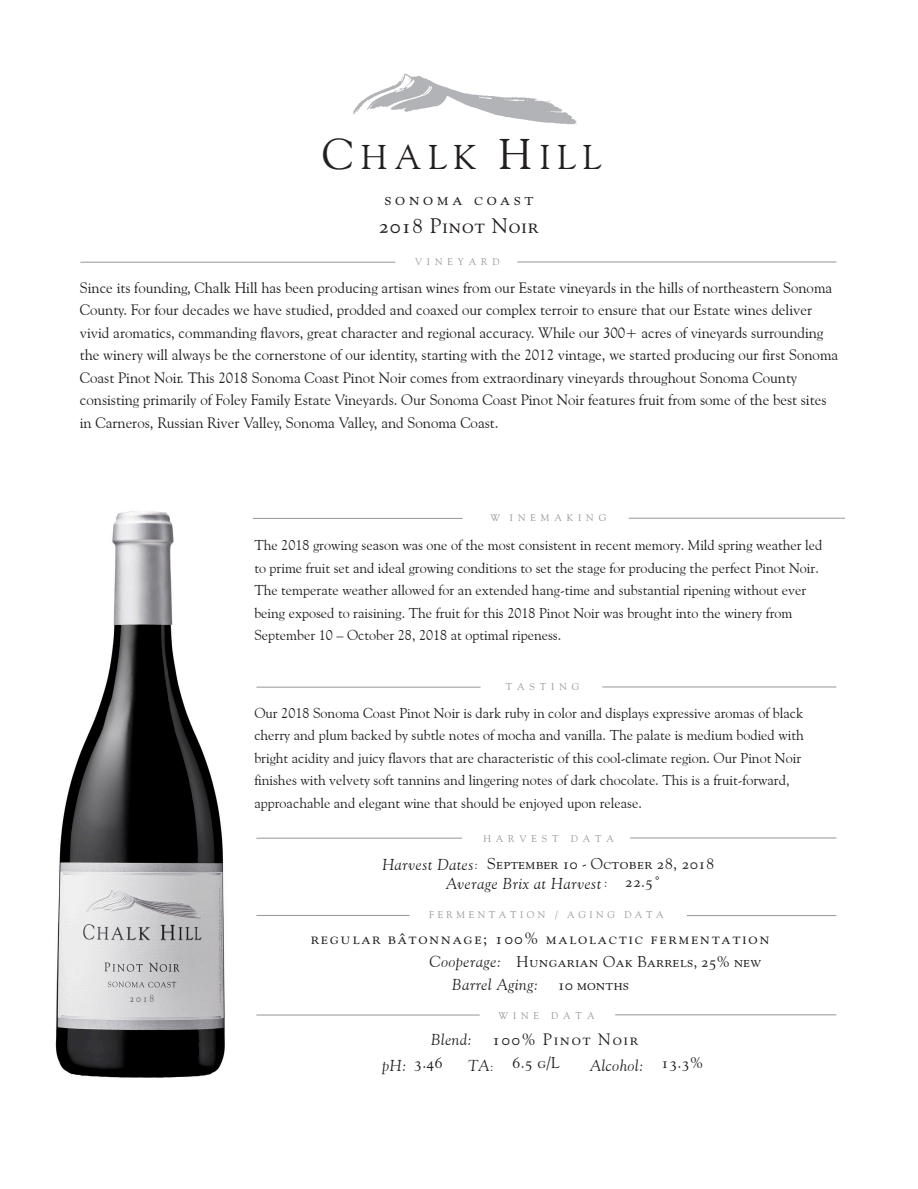
<style>
.page{position:relative;width:918px;height:1189px;background:#fff}
.page>*{position:absolute;margin:0;border:0;box-sizing:border-box;transform-origin:0 0}
.t1{font:34.2px "Goudy";letter-spacing:.2em;color:#231f20}
.t2{font:21px "Goudy SC";letter-spacing:.035em;color:#231f20}
.t3{font:18px "Goudy SC";letter-spacing:.2em;color:#231f20}
.t4{font:16.5px "Goudy SC";letter-spacing:.1em;color:#231f20}
.t5{font:italic 15.75px/23.2px "Goudy Old Style BT";letter-spacing:.035em;color:#231f20}
.t6{font:15.6px "Goudy SC";letter-spacing:.025em;color:#231f20}
.t7{font:15.6px "Goudy SC";color:#231f20}
.t8{font:15px/22.5px "Goudy Old Style BT";color:#231f20}
.t9{font:14.25px/22.5px "Goudy Old Style BT";color:#231f20}
.t10{font:9.75px "Goudy SC";letter-spacing:.5em;color:#939598}
.t11{font:9.75px "Goudy SC";letter-spacing:.36em;color:#939598}
.s1{font-size:42.75px}
.s2{font-family:"Goudy Old Style BT";font-style:italic;font-size:15.75px}
.s3{font-family:"Goudy Old Style T";font-style:italic;font-size:13.5px}
.s4{font-family:"Goudy Old Style T";font-size:13.5px}
.s5{font-family:"Goudy SC";font-style:normal;font-size:15.6px}
</style>
<div class="page">
<hr style="left:517px;top:262px;width:319px;height:1px;background:#939598">
<hr style="left:80px;top:262px;width:315px;height:1px;background:#939598">
<hr style="left:630px;top:837px;width:206px;height:1px;background:#939598">
<hr style="left:256px;top:837px;width:206px;height:1px;background:#939598">
<hr style="left:687px;top:915px;width:149px;height:1px;background:#939598">
<hr style="left:256px;top:914px;width:154px;height:1px;background:#939598">
<hr style="left:615px;top:1014px;width:221px;height:1px;background:#939598">
<hr style="left:256px;top:1014px;width:224px;height:1px;background:#939598">
<hr style="left:629px;top:518px;width:216px;height:1px;background:#939598">
<hr style="left:253px;top:518px;width:210px;height:1px;background:#939598">
<hr style="left:602px;top:686px;width:234px;height:1px;background:#939598">
<hr style="left:256px;top:686px;width:225px;height:1px;background:#939598">
<img style="left:352px;top:73px;width:225px;height:52px">
<img style="left:55px;top:511px;width:170px;height:567px">
<h1 class="t1" style="left:322px;top:136px;width:281px"><span class="s1">C</span>HALK <span class="s1">H</span>ILL</h1>
<p class="t3" style="left:384px;top:188px;width:151px">sonoma coast</p>
<h2 class="t2" style="left:379px;top:214px;width:161px">2018 Pinot Noir</h2>
<p class="t10" style="left:415px;top:256px;width:86px">VINEYARD</p>
<p class="t8" style="left:80px;top:276px;width:760px">Since its founding, Chalk Hill has been producing artisan wines from our Estate vineyards in the hills of northeastern Sonoma County. For four decades we have studied, prodded and coaxed our complex terroir to ensure that our Estate wines deliver vivid aromatics, commanding flavors, great character and regional accuracy. While our 300+ acres of vineyards surrounding the winery will always be the cornerstone of our identity, starting with the 2012 vintage, we started producing our first Sonoma Coast Pinot Noir. This 2018 Sonoma Coast Pinot Noir comes from extraordinary vineyards throughout Sonoma County consisting primarily of Foley Family Estate Vineyards. Our Sonoma Coast Pinot Noir features fruit from some of the best sites in Carneros, Russian River Valley, Sonoma Valley, and Sonoma Coast.</p>
<p class="t10" style="left:490px;top:512px;width:117px">W INEMAKING</p>
<p class="t9" style="left:254px;top:533px;width:570px">The 2018 growing season was one of the most consistent in recent memory. Mild spring weather led to prime fruit set and ideal growing conditions to set the stage for producing the perfect Pinot Noir.<br>The temperate weather allowed for an extended hang-time and substantial ripening without ever being exposed to raisining. The fruit for this 2018 Pinot Noir was brought into the winery from September 10 – October 28, 2018 at optimal ripeness.</p>
<p class="t10" style="left:506px;top:680px;width:75px">TASTING</p>
<p class="t9" style="left:254px;top:701px;width:551px">Our 2018 Sonoma Coast Pinot Noir is dark ruby in color and displays expressive aromas of black cherry and plum backed by subtle notes of mocha and vanilla. The palate is medium bodied with bright acidity and juicy flavors that are characteristic of this cool-climate region. Our Pinot Noir finishes with velvety soft tannins and lingering notes of dark chocolate. This is a fruit-forward, approachable and elegant wine that should be enjoyed upon release.</p>
<p class="t10" style="left:483px;top:832px;width:77px">HARVEST</p>
<p class="t10" style="left:571px;top:832px;width:45px">DATA</p>
<p class="t6" style="left:382px;top:853px;width:333px"><span class="s2">Harvest Dates</span><span class="s3">:</span> September 10 - October 28, 2018</p>
<p class="t5" style="left:446px;top:871px;width:215px">Average Brix at Harvest <span class="s4">:</span> <span class="s5">22.5˚</span></p>
<p class="t11" style="left:429px;top:909px;width:236px">FERMENTATION / AGING DATA</p>
<p class="t4" style="left:311px;top:928px;width:460px">regular bâtonnage; 100% malolactic fermentation</p>
<p class="t6" style="left:517px;top:952px;width:246px">Hungarian Oak Barrels, 25% new</p>
<p class="t5" style="left:452px;top:948px;width:88px;text-indent:-23px">Cooperage:<br>Barrel Aging:</p>
<p class="t7" style="left:557px;top:974px;width:73px">10 months</p>
<p class="t5" style="left:382px;top:1052px;width:26px">pH:</p>
<p class="t5" style="left:431px;top:1027px;width:42px">Blend:</p>
<p class="t10" style="left:498px;top:1009px;width:42px">WINE</p>
<p class="t10" style="left:551px;top:1009px;width:45px">DATA</p>
<p class="t4" style="left:492px;top:1029px;width:147px">100% Pinot Noir</p>
<p class="t6" style="left:414px;top:1052px;width:30px">3.46</p>
<p class="t6" style="left:468px;top:1052px;width:93px"><span class="s2">TA</span><sub>:</sub> 6.5 g/L</p>
<p class="t5" style="left:590px;top:1052px;width:115px">Alcohol: <sup>13.3%</sup></p>
</div>
